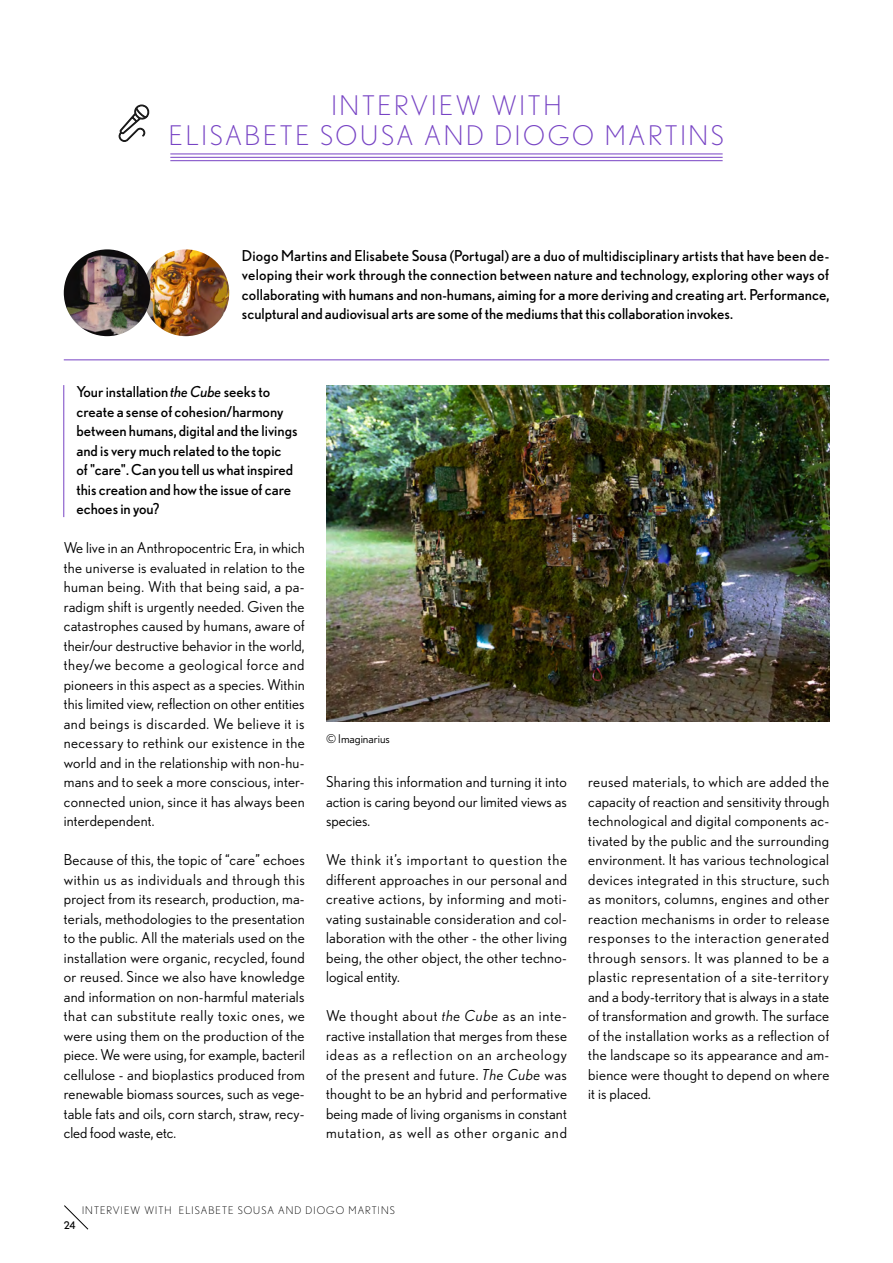
<style>
.page{position:relative;width:893px;height:1263px;background:#fff}
.page>*{position:absolute;margin:0;border:0;box-sizing:border-box;transform-origin:0 0}
.new-titre-1{font:300 27px/30px "Nobel";letter-spacing:.1em;color:#7743c4;text-align:center}
.new-texte-courant{font:15px/19.5px "Nobel";letter-spacing:.015em;color:#000;text-align:justify}
.new-texte-bio{font:15px/19.5px "Nobel";color:#000;text-align:justify}
.texte-courant-questi{font:15px/19.5px "Nobel";color:#000}
.new-legendes{font:12px "Nobel";color:#000}
.t1{font:300 10.5px "Nobel";letter-spacing:.1em;color:#000}
.t2{font:10.5px "Nobel";color:#000}
.s1{font-style:italic}
</style>
<div class="page">
<svg style="left:64px;top:1205px;width:25px;height:25px"></svg>
<hr style="left:170px;top:154px;width:553px;height:1px;background:#7743c4">
<hr style="left:170px;top:157px;width:553px;height:1px;background:#7743c4">
<hr style="left:170px;top:160px;width:553px;height:1px;background:#7743c4">
<hr style="left:64px;top:359px;width:765px;height:1px;background:#7743c4">
<hr style="left:63px;top:385px;width:1px;height:132px;background:#7743c4">
<img style="left:142px;top:249px;width:87px;height:87px;border-radius:43px">
<img style="left:64px;top:249px;width:87px;height:87px;border-radius:43px">
<img style="left:326px;top:386px;width:503px;height:336px">
<svg style="left:118px;top:104px;width:32px;height:38px"></svg>
<p class="new-titre-1" style="left:169px;top:90px;width:556px">INTERVIEW WITH<br>ELISABETE SOUSA AND DIOGO MARTINS</p>
<p class="new-texte-bio" style="left:242px;top:245px;width:589px">Diogo Martins and Elisabete Sousa (Portugal) are a duo of multidisciplinary artists that have been de&shy;veloping their work through the connection between nature and technology, exploring other ways of collaborating with humans and non-humans, aiming for a more deriving and creating art. Performance, sculptural and audiovisual arts are some of the mediums that this collaboration invokes.</p>
<p class="texte-courant-questi" style="left:77px;top:382px;width:222px">Your installation <span class="s1">the Cube</span> seeks to create a sense of cohesion/harmony between humans, digital and the livings and is very much related to the topic<br>of "care". Can you tell us what inspired this creation and how the issue of care echoes in you?</p>
<p class="new-texte-courant" style="left:64px;top:538px;width:243px">We live in an Anthropocentric Era, in which the universe is evaluated in relation to the human being. With that being said, a pa&shy;radigm shift is urgently needed. Given the catastrophes caused by humans, aware of their/our destructive behavior in the world, they/we become a geological force and pioneers in this aspect as a species. Within this limited view, reflection on other entities and beings is discarded. We believe it is necessary to rethink our existence in the world and in the relationship with non-hu&shy;mans and to seek a more conscious, inter&shy;connected union, since it has always been interdependent.</p>
<p class="new-texte-courant" style="left:64px;top:850px;width:243px">Because of this, the topic of “care” echoes within us as individuals and through this project from its research, production, ma&shy;terials, methodologies to the presentation to the public. All the materials used on the installation were organic, recycled, found or reused. Since we also have knowledge and information on non-harmful materials that can substitute really toxic ones, we were using them on the production of the piece. We were using, for example, bacteril cellulose - and bioplastics produced from renewable biomass sources, such as vege&shy;table fats and oils, corn starch, straw, recy&shy;cled food waste, etc.</p>
<p class="new-legendes" style="left:326px;top:731px;width:65px">© Imaginarius</p>
<p class="new-texte-courant" style="left:326px;top:772px;width:242px">Sharing this information and turning it into action is caring beyond our limited views as species.</p>
<p class="new-texte-courant" style="left:326px;top:850px;width:243px">We think it’s important to question the different approaches in our personal and creative actions, by informing and moti&shy;vating sustainable consideration and col&shy;laboration with the other - the other living being, the other object, the other techno&shy;logical entity.</p>
<p class="new-texte-courant" style="left:326px;top:1006px;width:243px">We thought about <span class="s1">the Cube</span> as an inte&shy;ractive installation that merges from these ideas as a reflection on an archeology of the present and future. <span class="s1">The Cube</span> was thought to be an hybrid and performative being made of living organisms in constant mutation, as well as other organic and</p>
<p class="new-texte-courant" style="left:588px;top:772px;width:243px">reused materials, to which are added the capacity of reaction and sensitivity through technological and digital components ac&shy;tivated by the public and the surrounding environment. It has various technological devices integrated in this structure, such as monitors, columns, engines and other reaction mechanisms in order to release responses to the interaction generated through sensors. It was planned to be a plastic representation of a site-territory and a body-territory that is always in a state of transformation and growth. The surface of the installation works as a reflection of the landscape so its appearance and am&shy;bience were thought to depend on where it is placed.</p>
<p class="t1" style="left:82px;top:1203px;width:11px">INTERVIEW</p>
<p class="t1" style="left:144px;top:1203px;width:8px">WITH</p>
<p class="t1" style="left:179px;top:1203px;width:14px">ELISABETE</p>
<p class="t1" style="left:238px;top:1203px;width:15px">SOUSA</p>
<p class="t1" style="left:278px;top:1203px;width:9px">AND</p>
<p class="t1" style="left:306px;top:1203px;width:17px">DIOGO</p>
<p class="t1" style="left:348px;top:1203px;width:17px">MARTINS</p>
<p class="t2" style="left:64px;top:1219px;width:13px">24</p>
</div>
